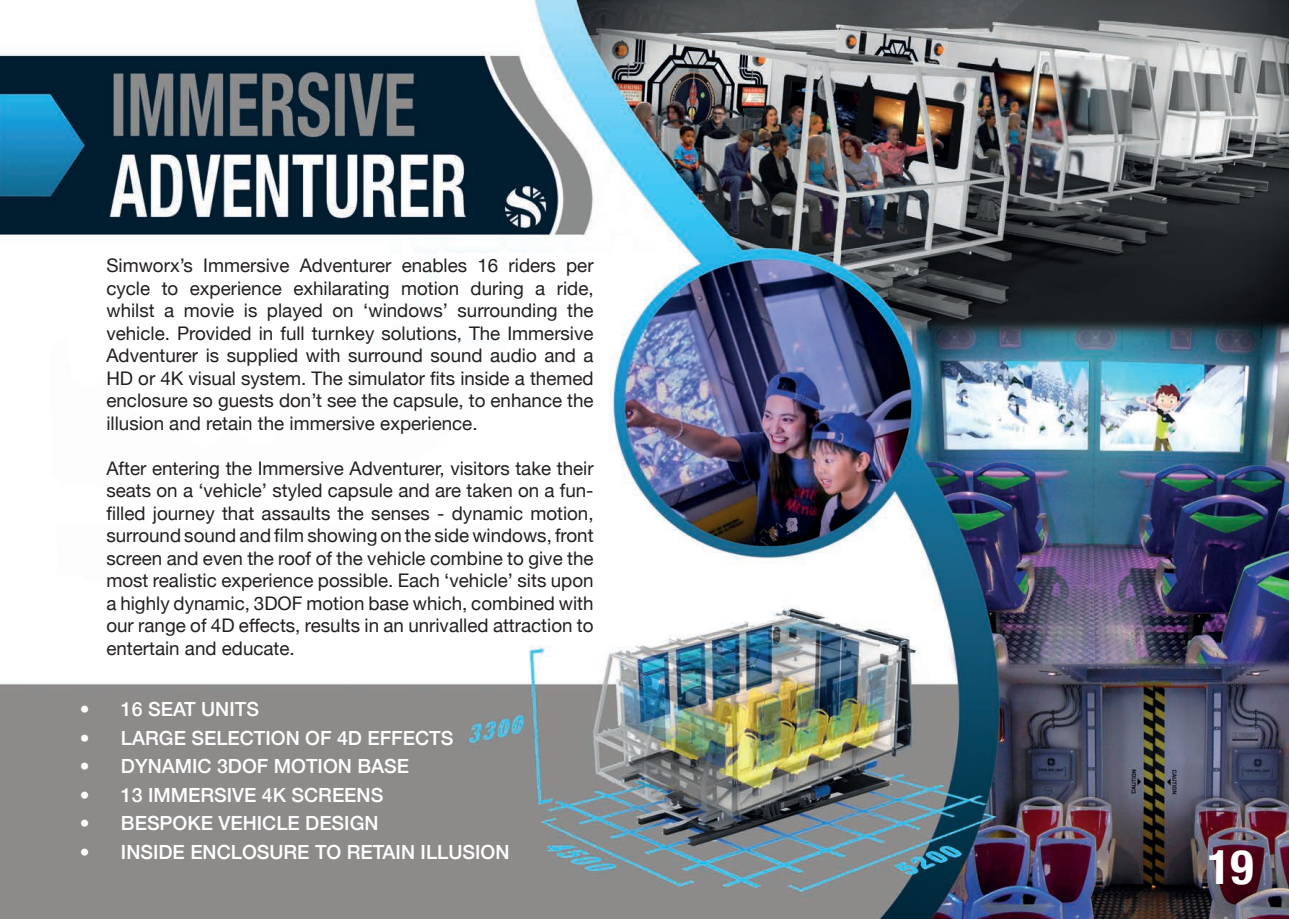
<style>
.page{position:relative;width:1289px;height:919px;background:#fff}
.page>*{position:absolute;margin:0;border:0;box-sizing:border-box;transform-origin:0 0}
.t1{font:700 condensed 48px "Helvetica Neue";color:#fff}
.t2{font:500 19.5px "Helvetica Neue";color:#fff}
.t3{font:18.75px/22.5px "Helvetica Neue";color:#231f20;text-align:justify}
</style>
<div class="page">
<img style="left:0;top:0;width:1288px;height:918px">
<p class="t3" style="left:106px;top:254px;width:488px">Simworx’s Immersive Adventurer enables 16 riders per cycle to experience exhilarating motion during a ride, whilst a movie is played on ‘windows’ surrounding the vehicle. Provided in full turnkey solutions, The Immersive Adventurer is supplied with surround sound audio and a HD or 4K visual system. The simulator fits inside a themed enclosure so guests don’t see the capsule, to enhance the illusion and retain the immersive experience.</p>
<p class="t3" style="left:106px;top:456px;width:488px">After entering the Immersive Adventurer, visitors take their seats on a ‘vehicle’ styled capsule and are taken on a fun&shy;filled journey that assaults the senses - dynamic motion, surround sound and film showing on the side windows, front screen and even the roof of the vehicle combine to give the most realistic experience possible. Each ‘vehicle’ sits upon a highly dynamic, 3DOF motion base which, combined with our range of 4D effects, results in an unrivalled attraction to entertain and educate.</p>
<p class="t2" style="left:80px;top:697px;width:181px">• 16 SEAT UNITS</p>
<p class="t2" style="left:80px;top:725px;width:375px">• LARGE SELECTION OF 4D EFFECTS</p>
<p class="t2" style="left:80px;top:754px;width:331px">• DYNAMIC 3DOF MOTION BASE</p>
<p class="t2" style="left:80px;top:782px;width:305px">• 13 IMMERSIVE 4K SCREENS</p>
<p class="t2" style="left:80px;top:811px;width:300px">• BESPOKE VEHICLE DESIGN</p>
<p class="t2" style="left:80px;top:839px;width:431px">• INSIDE ENCLOSURE TO RETAIN ILLUSION</p>
<h1 class="t1" style="left:1207px;top:837px;width:48px">19</h1>
</div>
